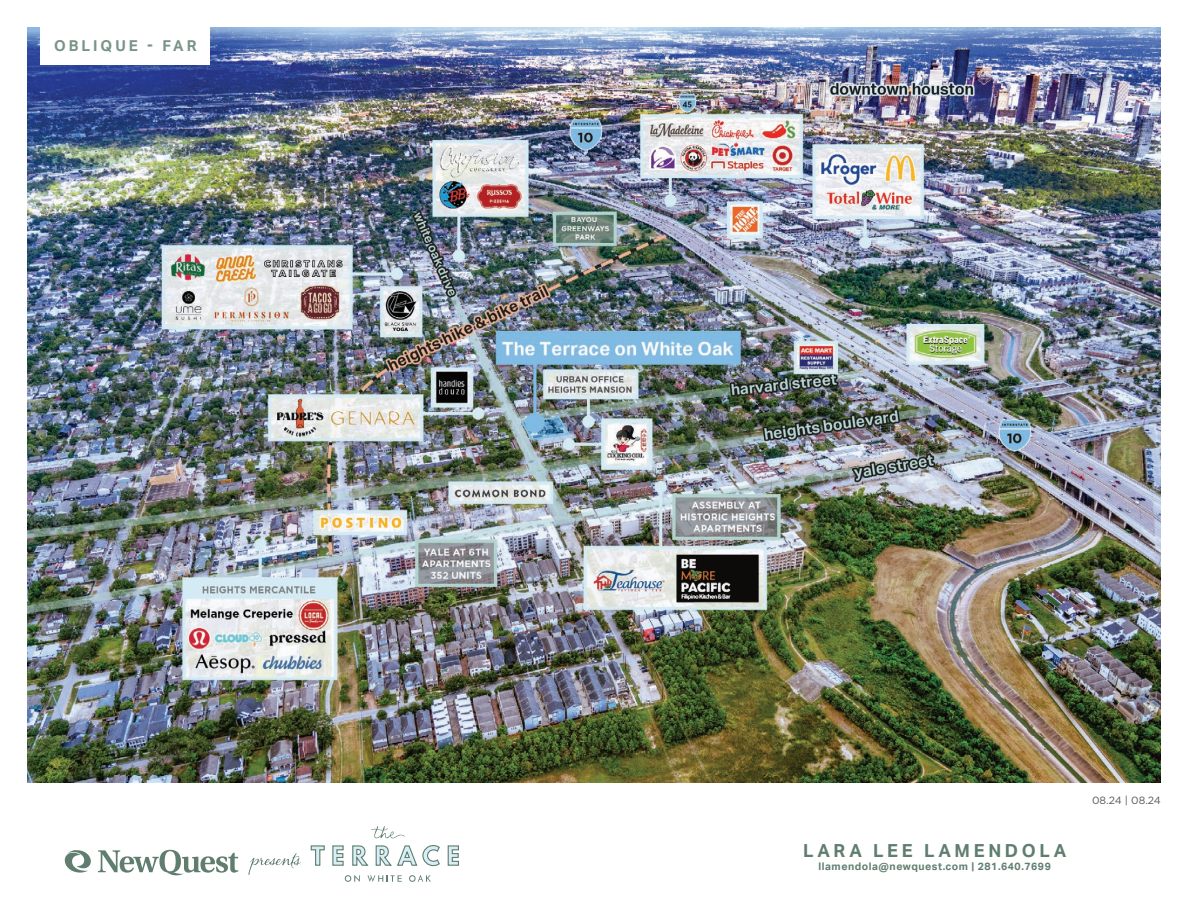
<style>
.page{position:relative;width:1188px;height:918px;background:#fff}
.page>*{position:absolute;margin:0;border:0;box-sizing:border-box;transform-origin:0 0}
.t1{font:700 18px "Aktiv Grotesk";letter-spacing:.2em;color:#5f7e6f}
.t2{font:700 15px "Aktiv Grotesk";letter-spacing:.2em;color:#799487}
.t3{font:700 10.5px "Aktiv Grotesk";letter-spacing:.05em;color:#5f7e6f}
.t4{font:10.5px "Gotham";letter-spacing:-.015em;color:#57585a}
</style>
<div class="page">
<img style="left:27px;top:27px;width:1134px;height:756px">
<div style="left:41px;top:27px;width:169px;height:38px;background:#fff"></div>
<svg style="left:248px;top:853px;width:53px;height:22px"></svg>
<svg style="left:345px;top:875px;width:15px;height:7px"></svg>
<svg style="left:368px;top:875px;width:34px;height:7px"></svg>
<svg style="left:409px;top:875px;width:22px;height:7px"></svg>
<svg style="left:310px;top:845px;width:15px;height:21px"></svg>
<svg style="left:332px;top:845px;width:12px;height:21px"></svg>
<svg style="left:352px;top:826px;width:88px;height:41px"></svg>
<svg style="left:447px;top:845px;width:12px;height:21px"></svg>
<svg style="left:65px;top:850px;width:26px;height:23px"></svg>
<svg style="left:98px;top:850px;width:141px;height:26px"></svg>
<p class="t2" style="left:54px;top:37px;width:144px">OBLIQUE - FAR</p>
<h1 class="t1" style="left:803px;top:840px;width:265px">LARA LEE LAMENDOLA</h1>
<p class="t3" style="left:819px;top:860px;width:234px">llamendola@newquest.com | 281.640.7699</p>
<p class="t4" style="left:1092px;top:794px;width:70px">08.24 | 08.24</p>
</div>
